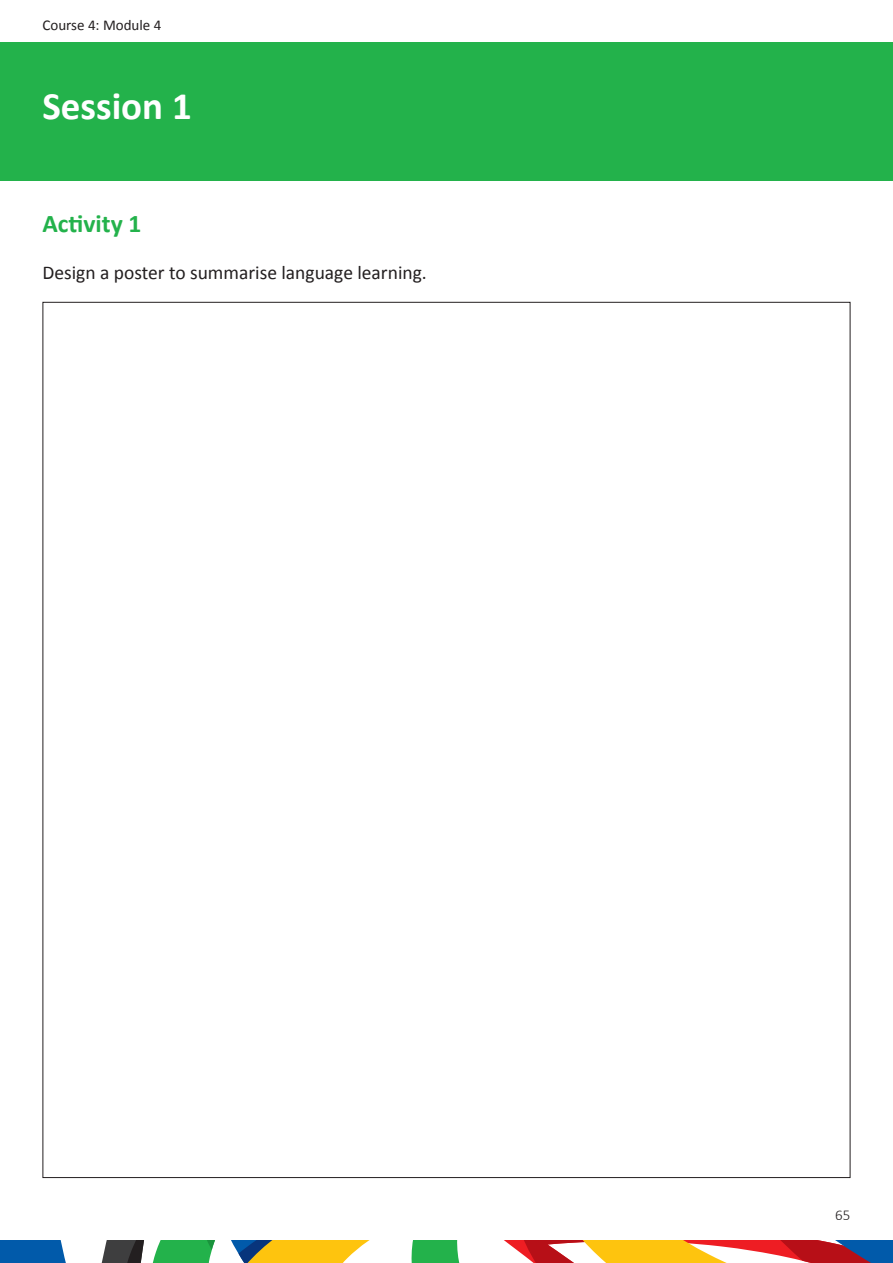
<style>
.page{position:relative;width:893px;height:1263px;background:#fff}
.page>*{position:absolute;margin:0;border:0;box-sizing:border-box;transform-origin:0 0}
.t1{font:700 39px "Calibri";color:#fff}
.t2{font:700 25.5px "Calibri";color:#23b24b}
.t3{font:19.5px "Calibri";color:#231f20}
.t4{font:15px "Calibri";color:#231f20}
.t5{font:300 15px "Calibri";color:#231f20}
</style>
<div class="page">
<svg style="left:0;top:1240px;width:893px;height:23px"></svg>
<div style="left:0;top:43px;width:893px;height:138px;background:#23b24b"></div>
<p class="t4" style="left:43px;top:16px;width:120px">Course 4: Module 4</p>
<h1 class="t1" style="left:43px;top:81px;width:151px">Session 1</h1>
<h2 class="t2" style="left:43px;top:207px;width:100px">Activity 1</h2>
<p class="t3" style="left:43px;top:260px;width:386px">Design a poster to summarise language learning.</p>
<p class="t5" style="left:835px;top:1206px;width:17px">65</p>
</div>
